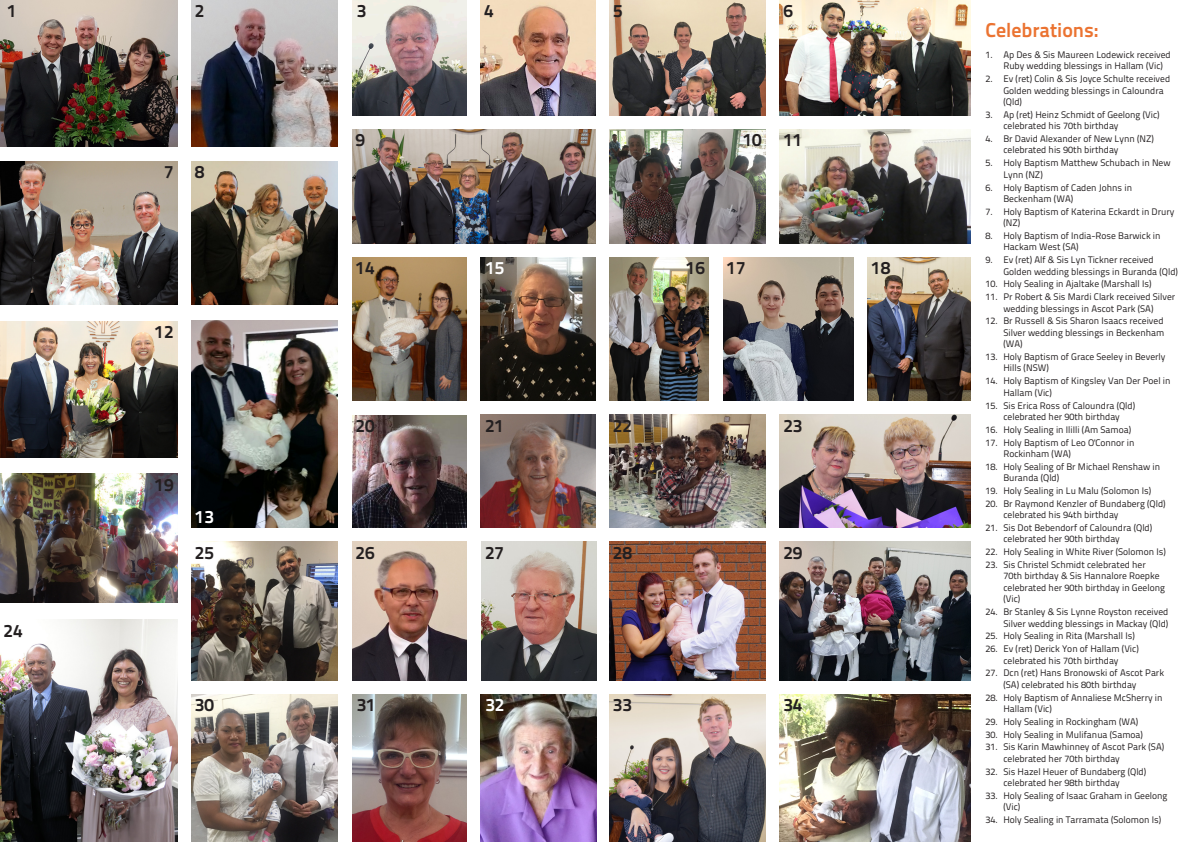
<style>
.page{position:relative;width:1191px;height:842px;background:#fff}
.page>*{position:absolute;margin:0;border:0;box-sizing:border-box;transform-origin:0 0}
.t1{font:700 20px "Titillium Text 22 L";color:#eb7331}
.t2{font:700 18px "Titillium Text 22 L";color:#231f20}
.t3{font:700 18px "Titillium Text 22 L";color:#fff}
.t4{font:9.5px/11.4px "Titillium Text 22 L";color:#231f20}
</style>
<div class="page">
<img style="left:780px;top:694px;width:191px;height:148px">
<img style="left:780px;top:0;width:191px;height:116px">
<img style="left:191px;top:321px;width:147px;height:206px">
<img style="left:780px;top:541px;width:191px;height:139px">
<img style="left:723px;top:257px;width:130px;height:144px">
<img style="left:0;top:0;width:177px;height:147px">
<img style="left:609px;top:0;width:156px;height:115px">
<img style="left:780px;top:130px;width:191px;height:113px">
<img style="left:0;top:161px;width:177px;height:143px">
<img style="left:609px;top:694px;width:156px;height:148px">
<img style="left:191px;top:541px;width:147px;height:139px">
<img style="left:191px;top:161px;width:147px;height:143px">
<img style="left:352px;top:0;width:114px;height:115px">
<img style="left:481px;top:0;width:114px;height:115px">
<img style="left:191px;top:0;width:147px;height:147px">
<img style="left:0;top:620px;width:177px;height:222px">
<img style="left:609px;top:415px;width:156px;height:112px">
<img style="left:481px;top:415px;width:114px;height:112px">
<img style="left:352px;top:694px;width:114px;height:148px">
<img style="left:191px;top:694px;width:147px;height:148px">
<img style="left:609px;top:130px;width:156px;height:113px">
<img style="left:352px;top:129px;width:243px;height:114px">
<img style="left:352px;top:257px;width:114px;height:144px">
<img style="left:481px;top:257px;width:114px;height:144px">
<img style="left:609px;top:257px;width:100px;height:144px">
<img style="left:780px;top:415px;width:191px;height:112px">
<img style="left:867px;top:257px;width:104px;height:144px">
<img style="left:0;top:474px;width:177px;height:129px">
<img style="left:0;top:321px;width:177px;height:136px">
<img style="left:352px;top:541px;width:114px;height:139px">
<img style="left:609px;top:541px;width:156px;height:139px">
<img style="left:352px;top:415px;width:114px;height:112px">
<img style="left:481px;top:541px;width:115px;height:139px">
<img style="left:481px;top:694px;width:115px;height:148px">
<p class="t2" style="left:7px;top:-3px;width:11px">1</p>
<p class="t2" style="left:357px;top:-3px;width:11px">3</p>
<p class="t2" style="left:195px;top:-3px;width:11px">2</p>
<p class="t2" style="left:164px;top:158px;width:11px">7</p>
<p class="t2" style="left:195px;top:158px;width:11px">8</p>
<p class="t2" style="left:356px;top:126px;width:11px">9</p>
<p class="t2" style="left:484px;top:-3px;width:11px">4</p>
<p class="t2" style="left:613px;top:-3px;width:11px">5</p>
<p class="t2" style="left:783px;top:-3px;width:11px">6</p>
<p class="t2" style="left:742px;top:126px;width:21px">10</p>
<p class="t2" style="left:783px;top:126px;width:21px">11</p>
<p class="t2" style="left:4px;top:617px;width:21px">24</p>
<p class="t2" style="left:155px;top:318px;width:21px">12</p>
<p class="t2" style="left:356px;top:254px;width:21px">14</p>
<p class="t2" style="left:686px;top:254px;width:21px">16</p>
<p class="t2" style="left:726px;top:254px;width:21px">17</p>
<p class="t2" style="left:871px;top:254px;width:21px">18</p>
<p class="t3" style="left:485px;top:254px;width:21px">15</p>
<p class="t2" style="left:155px;top:471px;width:21px">19</p>
<p class="t3" style="left:195px;top:503px;width:21px">13</p>
<p class="t2" style="left:356px;top:412px;width:21px">20</p>
<p class="t2" style="left:485px;top:412px;width:21px">21</p>
<p class="t2" style="left:613px;top:412px;width:21px">22</p>
<p class="t2" style="left:783px;top:412px;width:21px">23</p>
<p class="t2" style="left:195px;top:538px;width:21px">25</p>
<p class="t2" style="left:356px;top:538px;width:21px">26</p>
<p class="t2" style="left:613px;top:538px;width:21px">28</p>
<p class="t2" style="left:783px;top:538px;width:21px">29</p>
<p class="t2" style="left:485px;top:538px;width:21px">27</p>
<p class="t2" style="left:195px;top:691px;width:21px">30</p>
<p class="t2" style="left:357px;top:691px;width:21px">31</p>
<p class="t2" style="left:613px;top:691px;width:21px">33</p>
<p class="t2" style="left:783px;top:691px;width:21px">34</p>
<p class="t3" style="left:485px;top:691px;width:21px">32</p>
<p class="t1" style="left:985px;top:14px;width:114px">Celebrations:</p>
<p class="t4" style="left:1003px;top:48px;width:169px;text-indent:-18px">1. Ap Des &amp; Sis Maureen Lodewick received<br>Ruby wedding blessings in Hallam (Vic)</p>
<p class="t4" style="left:1003px;top:73px;width:168px;text-indent:-18px">2. Ev (ret) Colin &amp; Sis Joyce Schulte received<br>Golden wedding blessings in Caloundra (Qld)</p>
<p class="t4" style="left:1003px;top:108px;width:158px;text-indent:-18px">3. Ap (ret) Heinz Schmidt of Geelong (Vic) celebrated his 70th birthday</p>
<p class="t4" style="left:1003px;top:133px;width:152px;text-indent:-18px">4. Br David Alexander of New Lynn (NZ) celebrated his 90th birthday</p>
<p class="t4" style="left:1003px;top:157px;width:169px;text-indent:-18px">5. Holy Baptism Matthew Schubach in New<br>Lynn (NZ)</p>
<p class="t4" style="left:1003px;top:181px;width:130px;text-indent:-18px">6. Holy Baptism of Caden Johns in<br>Beckenham (WA)</p>
<p class="t4" style="left:1003px;top:205px;width:172px;text-indent:-18px">7. Holy Baptism of Katerina Eckardt in Drury (NZ)</p>
<p class="t4" style="left:1003px;top:229px;width:159px;text-indent:-18px">8. Holy Baptism of India-Rose Barwick in<br>Hackam West (SA)</p>
<p class="t4" style="left:1003px;top:254px;width:176px;text-indent:-18px">9. Ev (ret) Alf &amp; Sis Lyn Tickner received<br>Golden wedding blessings in Buranda (Qld)</p>
<p class="t4" style="left:985px;top:278px;width:168px">10. Holy Sealing in Ajaltake (Marshall Is)</p>
<p class="t4" style="left:985px;top:291px;width:191px;text-align:center">11. Pr Robert &amp; Sis Mardi Clark received Silver wedding blessings in Ascot Park (SA)</p>
<p class="t4" style="left:1003px;top:315px;width:162px;text-align:justify;text-indent:-18px">12. Br Russell &amp; Sis Sharon Isaacs received Silver wedding blessings in Beckenham (WA)</p>
<p class="t4" style="left:1003px;top:351px;width:163px;text-indent:-18px">13. Holy Baptism of Grace Seeley in Beverly<br>Hills (NSW)</p>
<p class="t4" style="left:1003px;top:375px;width:169px;text-indent:-18px">14. Holy Baptism of Kingsley Van Der Poel in<br>Hallam (Vic)</p>
<p class="t4" style="left:985px;top:399px;width:151px;text-align:center">15. Sis Erica Ross of Caloundra (Qld) celebrated her 90th birthday</p>
<p class="t4" style="left:985px;top:423px;width:147px">16. Holy Sealing in IliIli (Am Samoa)</p>
<p class="t4" style="left:1003px;top:436px;width:133px;text-indent:-18px">17. Holy Baptism of Leo O'Connor in<br>Rockinham (WA)</p>
<p class="t4" style="left:1003px;top:460px;width:158px;text-indent:-18px">18. Holy Sealing of Br Michael Renshaw in<br>Buranda (Qld)</p>
<p class="t4" style="left:985px;top:484px;width:167px">19. Holy Sealing in Lu Malu (Solomon Is)</p>
<p class="t4" style="left:1003px;top:497px;width:164px;text-indent:-18px">20. Br Raymond Kenzler of Bundaberg (Qld) celebrated his 94th birthday</p>
<p class="t4" style="left:1003px;top:521px;width:150px;text-indent:-18px">21. Sis Dot Bebendorf of Caloundra (Qld) celebrated her 90th birthday</p>
<p class="t4" style="left:985px;top:546px;width:182px">22. Holy Sealing in White River (Solomon Is)</p>
<p class="t4" style="left:1003px;top:558px;width:163px;text-indent:-18px">23. Sis Christel Schmidt celebrated her<br>70th birthday &amp; Sis Hannalore Roepke celebrated her 90th birthday in Geelong (Vic)</p>
<p class="t4" style="left:985px;top:605px;width:184px;text-align:right">24. Br Stanley &amp; Sis Lynne Royston received<br>Silver wedding blessings in Mackay (Qld)</p>
<p class="t4" style="left:985px;top:630px;width:151px">25. Holy Sealing in Rita (Marshall Is)</p>
<p class="t4" style="left:985px;top:643px;width:155px;text-align:center">26. Ev (ret) Derick Yon of Hallam (Vic) celebrated his 70th birthday</p>
<p class="t4" style="left:1003px;top:667px;width:162px;text-indent:-18px">27. Dcn (ret) Hans Bronowski of Ascot Park (SA) celebrated his 80th birthday</p>
<p class="t4" style="left:1003px;top:691px;width:161px;text-indent:-18px">28. Holy Baptism of Annaliese McSherry in<br>Hallam (Vic)</p>
<p class="t4" style="left:985px;top:715px;width:154px">29. Holy Sealing in Rockingham (WA)</p>
<p class="t4" style="left:985px;top:728px;width:159px">30. Holy Sealing in Mulifanua (Samoa)</p>
<p class="t4" style="left:1003px;top:741px;width:162px;text-indent:-18px">31. Sis Karin Mawhinney of Ascot Park (SA) celebrated her 70th birthday</p>
<p class="t4" style="left:1003px;top:765px;width:144px;text-indent:-18px">32. Sis Hazel Heuer of Bundaberg (Qld) celebrated her 98th birthday</p>
<p class="t4" style="left:1003px;top:789px;width:166px;text-indent:-18px">33. Holy Sealing of Isaac Graham in Geelong (Vic)</p>
<p class="t4" style="left:985px;top:813px;width:177px">34. Holy Sealing in Tarramata (Solomon Is)</p>
</div>
